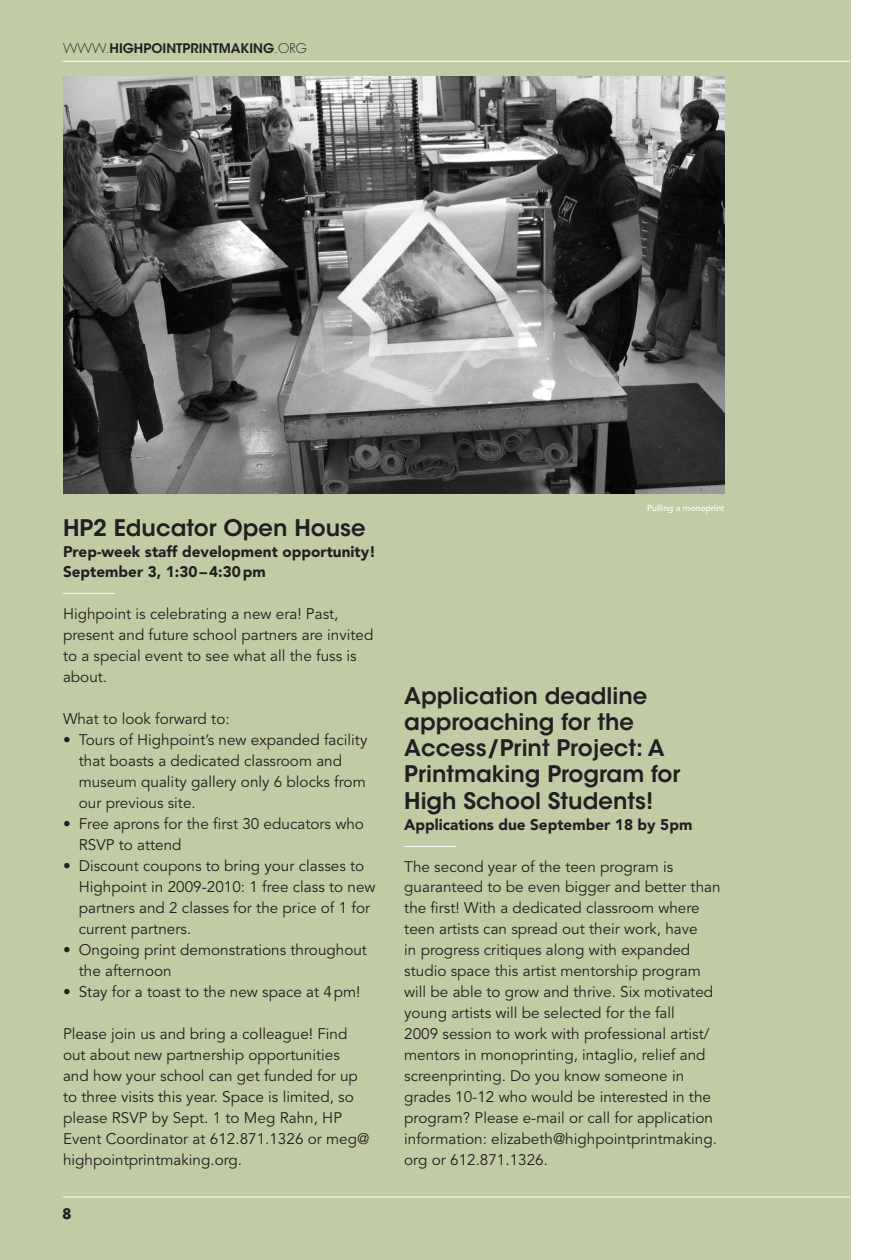
<style>
.page{position:relative;width:882px;height:1260px;background:#fff}
.page>*{position:absolute;margin:0;border:0;box-sizing:border-box;transform-origin:0 0}
.t1{font:600 22.75px/26.2px "ITC Avant Garde Std";color:#231f20}
.t2{font:15.4px/21px "Avenir";color:#231f20}
.t3{font:900 15.4px/21px "Avenir";color:#231f20}
.t4{font:700 14px "Futura";color:#231f20}
.t5{font:600 13.12px "ITC Avant Garde Std";color:#231f20}
.t6{font:500 8.75px "Avenir";color:#fff}
.s1{font-family:"Futura";font-weight:300}
</style>
<div class="page">
<div style="left:0;top:0;width:850px;height:1260px;background:#c1cba6"></div>
<hr style="left:63px;top:1197px;width:787px;height:1px;background:#fff">
<hr style="left:63px;top:61px;width:787px;height:1px;background:#fff">
<img style="left:63px;top:77px;width:661px;height:416px">
<hr style="left:63px;top:593px;width:52px;height:1px;background:#fff">
<hr style="left:404px;top:846px;width:52px;height:1px;background:#fff">
<p class="t5" style="left:63px;top:40px;width:245px"><span class="s1">WWW.</span>HIGHPOINTPRINTMAKING<span class="s1">.ORG</span></p>
<h1 class="t1" style="left:63px;top:514px;width:304px">HP2 Educator Open House</h1>
<p class="t3" style="left:63px;top:541px;width:315px">Prep-week staff development opportunity!<br>September 3, 1:30–4:30pm</p>
<p class="t2" style="left:63px;top:604px;width:312px">Highpoint is celebrating a new era! Past, present and future school partners are invited to a special event to see what all the fuss is about.</p>
<p class="t2" style="left:63px;top:709px;width:168px">What to look forward to:</p>
<p class="t2" style="left:79px;top:730px;width:290px;text-indent:-16px">• Tours of Highpoint’s new expanded facility that boasts a dedicated classroom and museum quality gallery only 6 blocks from our previous site.</p>
<p class="t2" style="left:79px;top:814px;width:287px;text-indent:-16px">• Free aprons for the first 30 educators who<br>RSVP to attend</p>
<p class="t2" style="left:79px;top:856px;width:298px;text-indent:-16px">• Discount coupons to bring your classes to Highpoint in 2009-2010: 1 free class to new partners and 2 classes for the price of 1 for current partners.</p>
<p class="t2" style="left:79px;top:940px;width:290px;text-indent:-16px">• Ongoing print demonstrations throughout the afternoon</p>
<p class="t2" style="left:63px;top:982px;width:299px">• Stay for a toast to the new space at 4pm!</p>
<p class="t2" style="left:63px;top:1024px;width:308px">Please join us and bring a colleague! Find out about new partnership opportunities and how your school can get funded for up to three visits this year. Space is limited, so please RSVP by Sept. 1 to Meg Rahn, HP Event Coordinator at 612.871.1326 or meg@ highpointprintmaking.org.</p>
<p class="t4" style="left:62px;top:1203px;width:11px">8</p>
<p class="t6" style="left:647px;top:503px;width:79px">Pulling a monoprint</p>
<h1 class="t1" style="left:404px;top:682px;width:278px">Application deadline approaching for the<br>Access/Print Project: A<br>Printmaking Program for<br>High School Students!</h1>
<p class="t3" style="left:404px;top:814px;width:290px">Applications due September 18 by 5pm</p>
<p class="t2" style="left:404px;top:856px;width:318px">The second year of the teen program is guaranteed to be even bigger and better than the first! With a dedicated classroom where teen artists can spread out their work, have<br>in progress critiques along with expanded studio space this artist mentorship program will be able to grow and thrive. Six motivated young artists will be selected for the fall<br>2009 session to work with professional artist/ mentors in monoprinting, intaglio, relief and screenprinting. Do you know someone in grades 10-12 who would be interested in the program? Please e-mail or call for application information: elizabeth@highpointprintmaking. org or 612.871.1326.</p>
</div>
